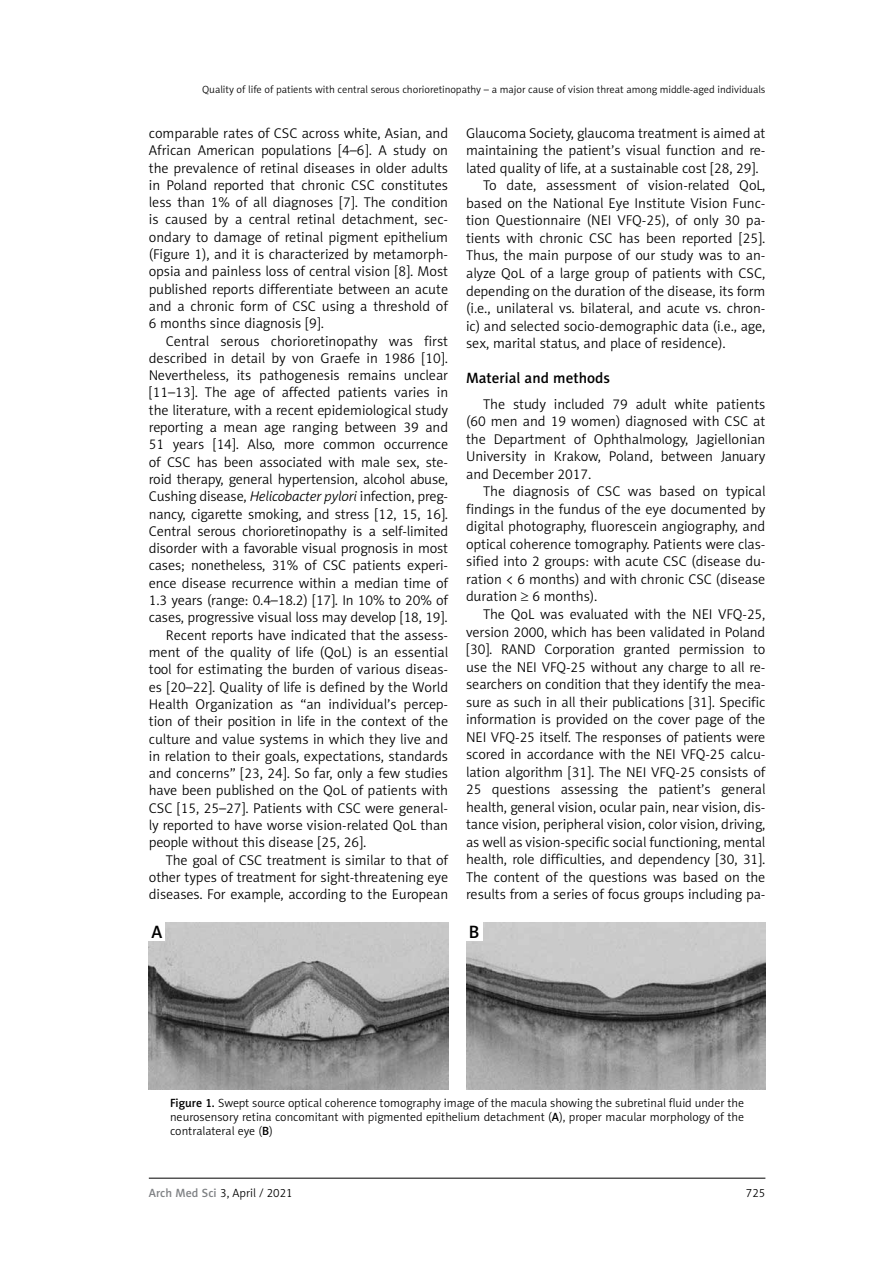
<style>
.page{position:relative;width:893px;height:1263px;background:#fff}
.page>*{position:absolute;margin:0;border:0;box-sizing:border-box;transform-origin:0 0}
.t1{font:18px "Naomi Sans EFN Medium";color:#000}
.t2{font:15px "Naomi Sans EFN Medium";color:#000}
.t3{font:14.25px/17.5px "Naomi Sans EFN Light";color:#000;text-align:justify}
.t4{font:12px/14.4px "Naomi Sans EFN Light";color:#000;text-align:justify}
.t5{font:10.5px "Naomi Sans EFN Light";color:#000}
.s1{font-style:italic}
.s2{font-family:"Naomi Sans EFN Medium"}
.s3{font-family:"Naomi Sans EFN Medium";color:#808285}
</style>
<div class="page">
<hr style="left:149px;top:1178px;width:616px;height:1px;background:#000">
<img style="left:149px;top:922px;width:299px;height:167px">
<img style="left:466px;top:922px;width:299px;height:167px">
<div style="left:149px;top:922px;width:16px;height:19px;background:#fff"></div>
<div style="left:466px;top:922px;width:16px;height:19px;background:#fff"></div>
<p class="t5" style="left:202px;top:83px;width:565px">Quality of life of patients with central serous chorioretinopathy – a major cause of vision threat among middle-aged individuals</p>
<p class="t3" style="left:149px;top:124px;width:301px">comparable rates of CSC across white, Asian, and African American populations [4–6]. A study on the prevalence of retinal diseases in older adults in Poland reported that chronic CSC constitutes less than 1% of all diagnoses [7]. The condition is caused by a central retinal detachment, sec&shy;ondary to damage of retinal pigment epithelium (Figure 1), and it is characterized by metamorph&shy;opsia and painless loss of central vision [8]. Most published reports differentiate between an acute and a chronic form of CSC using a threshold of 6 months since diagnosis [9].</p>
<p class="t3" style="left:166px;top:332px;width:284px">Central serous chorioretinopathy was first</p>
<p class="t3" style="left:149px;top:349px;width:301px">described in detail by von Graefe in 1986 [10].</p>
<p class="t3" style="left:149px;top:367px;width:301px">Nevertheless, its pathogenesis remains unclear</p>
<p class="t3" style="left:149px;top:384px;width:301px">[11–13]. The age of affected patients varies in</p>
<p class="t3" style="left:149px;top:401px;width:301px">the literature, with a recent epidemiological study</p>
<p class="t3" style="left:149px;top:418px;width:301px">reporting a mean age ranging between 39 and</p>
<p class="t3" style="left:149px;top:436px;width:301px">51 years [14]. Also, more common occurrence</p>
<p class="t3" style="left:149px;top:453px;width:301px">of CSC has been associated with male sex, ste-</p>
<p class="t3" style="left:149px;top:470px;width:301px">roid therapy, general hypertension, alcohol abuse,</p>
<p class="t3" style="left:149px;top:488px;width:301px">Cushing disease, <span class="s1">Helicobacter pylori</span> infection, preg-</p>
<p class="t3" style="left:149px;top:505px;width:301px">nancy, cigarette smoking, and stress [12, 15, 16].</p>
<p class="t3" style="left:149px;top:522px;width:301px">Central serous chorioretinopathy is a self-limited</p>
<p class="t3" style="left:149px;top:540px;width:301px">disorder with a favorable visual prognosis in most</p>
<p class="t3" style="left:149px;top:557px;width:301px">cases; nonetheless, 31% of CSC patients experi-</p>
<p class="t3" style="left:149px;top:574px;width:301px">ence disease recurrence within a median time of</p>
<p class="t3" style="left:149px;top:591px;width:301px">1.3 years (range: 0.4–18.2) [17]. In 10% to 20% of</p>
<p class="t3" style="left:149px;top:609px;width:300px">cases, progressive visual loss may develop [18, 19].</p>
<p class="t3" style="left:166px;top:626px;width:284px">Recent reports have indicated that the assess-</p>
<p class="t3" style="left:149px;top:643px;width:301px">ment of the quality of life (QoL) is an essential</p>
<p class="t3" style="left:149px;top:661px;width:301px">tool for estimating the burden of various diseas-</p>
<p class="t3" style="left:149px;top:678px;width:301px">es [20–22]. Quality of life is defined by the World</p>
<p class="t3" style="left:149px;top:695px;width:301px">Health Organization as “an individual’s percep-</p>
<p class="t3" style="left:149px;top:713px;width:301px">tion of their position in life in the context of the</p>
<p class="t3" style="left:149px;top:730px;width:301px">culture and value systems in which they live and</p>
<p class="t3" style="left:149px;top:747px;width:301px">in relation to their goals, expectations, standards</p>
<p class="t3" style="left:149px;top:764px;width:301px">and concerns” [23, 24]. So far, only a few studies</p>
<p class="t3" style="left:149px;top:782px;width:301px">have been published on the QoL of patients with</p>
<p class="t3" style="left:149px;top:799px;width:301px">CSC [15, 25–27]. Patients with CSC were general-</p>
<p class="t3" style="left:149px;top:816px;width:301px">ly reported to have worse vision-related QoL than</p>
<p class="t3" style="left:149px;top:834px;width:219px">people without this disease [25, 26].</p>
<p class="t3" style="left:166px;top:851px;width:284px">The goal of CSC treatment is similar to that of</p>
<p class="t3" style="left:149px;top:868px;width:301px">other types of treatment for sight-threatening eye</p>
<p class="t3" style="left:149px;top:886px;width:301px">diseases. For example, according to the European</p>
<p class="t3" style="left:466px;top:124px;width:301px">Glaucoma Society, glaucoma treatment is aimed at</p>
<p class="t3" style="left:466px;top:142px;width:301px">maintaining the patient’s visual function and re-</p>
<p class="t3" style="left:466px;top:159px;width:294px">lated quality of life, at a sustainable cost [28, 29].</p>
<p class="t3" style="left:483px;top:177px;width:284px">To date, assessment of vision-related QoL,</p>
<p class="t3" style="left:466px;top:194px;width:301px">based on the National Eye Institute Vision Func-</p>
<p class="t3" style="left:466px;top:212px;width:301px">tion Questionnaire (NEI VFQ-25), of only 30 pa-</p>
<p class="t3" style="left:466px;top:229px;width:301px">tients with chronic CSC has been reported [25].</p>
<p class="t3" style="left:466px;top:247px;width:301px">Thus, the main purpose of our study was to an-</p>
<p class="t3" style="left:466px;top:264px;width:301px">alyze QoL of a large group of patients with CSC,</p>
<p class="t3" style="left:466px;top:282px;width:301px">depending on the duration of the disease, its form</p>
<p class="t3" style="left:466px;top:299px;width:301px">(i.e., unilateral vs. bilateral, and acute vs. chron-</p>
<p class="t3" style="left:466px;top:317px;width:301px">ic) and selected socio-demographic data (i.e., age,</p>
<p class="t3" style="left:466px;top:334px;width:261px">sex, marital status, and place of residence).</p>
<p class="t2" style="left:466px;top:369px;width:145px">Material and methods</p>
<p class="t3" style="left:466px;top:395px;width:301px;text-indent:17px">The study included 79 adult white patients (60 men and 19 women) diagnosed with CSC at the Department of Ophthalmology, Jagiellonian University in Krakow, Poland, between January and December 2017.</p>
<p class="t3" style="left:466px;top:483px;width:301px;text-indent:17px">The diagnosis of CSC was based on typical findings in the fundus of the eye documented by digital photography, fluorescein angiography, and optical coherence tomography. Patients were clas&shy;sified into 2 groups: with acute CSC (disease du&shy;ration &lt; 6 months) and with chronic CSC (disease duration ≥ 6 months).</p>
<p class="t3" style="left:466px;top:605px;width:301px;text-indent:17px">The QoL was evaluated with the NEI VFQ-25, version 2000, which has been validated in Poland [30]. RAND Corporation granted permission to use the NEI VFQ-25 without any charge to all re&shy;searchers on condition that they identify the mea&shy;sure as such in all their publications [31]. Specific information is provided on the cover page of the NEI VFQ-25 itself. The responses of patients were scored in accordance with the NEI VFQ-25 calcu&shy;lation algorithm [31]. The NEI VFQ-25 consists of 25 questions assessing the patient’s general health, general vision, ocular pain, near vision, dis&shy;tance vision, peripheral vision, color vision, driving, as well as vision-specific social functioning, mental health, role difficulties, and dependency [30, 31].<br>The content of the questions was based on the results from a series of focus groups including pa-</p>
<p class="t1" style="left:151px;top:921px;width:12px">A</p>
<p class="t1" style="left:469px;top:921px;width:12px">B</p>
<p class="t4" style="left:170px;top:1095px;width:576px"><span class="s2">Figure 1.</span> Swept source optical coherence tomography image of the macula showing the subretinal fluid under the neurosensory retina concomitant with pigmented epithelium detachment (<span class="s2">A</span>), proper macular morphology of the contralateral eye (<span class="s2">B</span>)</p>
<p class="t4" style="left:149px;top:1186px;width:145px"><span class="s3">Arch Med Sci</span> 3, April / 2021</p>
<p class="t4" style="left:746px;top:1186px;width:21px">725</p>
</div>
